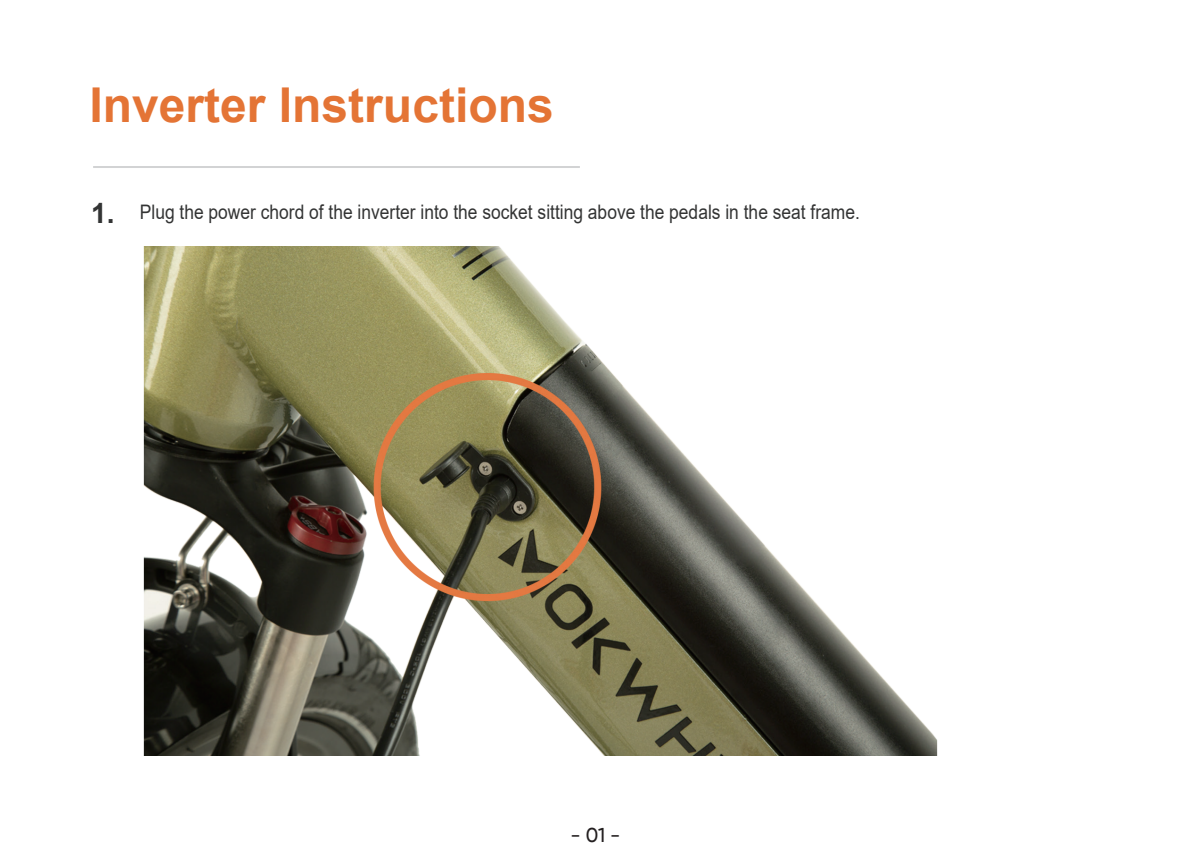
<style>
.page{position:relative;width:1191px;height:851px;background:#fff}
.page>*{position:absolute;margin:0;border:0;box-sizing:border-box;transform-origin:0 0}
.t1{font:700 48px "Arial";color:#e47435}
.t2{font:20px "Arial";color:#333434;scale:.87 1}
.t3{font:500 20px "Gilroy";color:#231f20}
.s1{font-weight:700;font-size:28px}
</style>
<div class="page">
<hr style="left:93px;top:166px;width:487px;height:2px;background:#d2d3d4">
<img style="left:143px;top:246px;width:795px;height:509px">
<h1 class="t1" style="left:89px;top:79px;width:466px">Inverter Instructions</h1>
<p class="t2" style="left:91px;top:201px;width:885px"><span class="s1">1.</span> Plug the power chord of the inverter into the socket sitting above the pedals in the seat frame.</p>
<p class="t3" style="left:570px;top:826px;width:51px">- 01 -</p>
</div>
